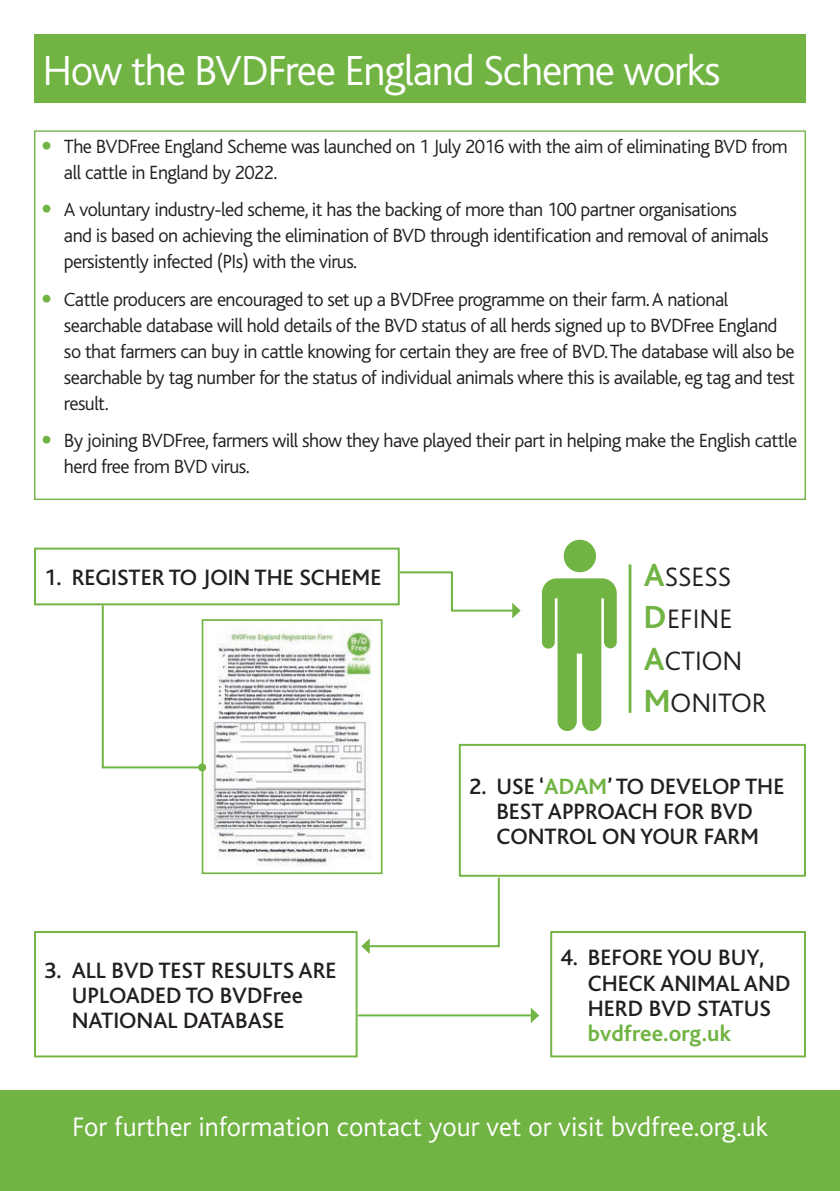
<style>
.page{position:relative;width:840px;height:1191px;background:#fff}
.page>*{position:absolute;margin:0;border:0;box-sizing:border-box;transform-origin:0 0}
.t1{font:300 44px "Bliss";letter-spacing:-.03em;color:#fff}
.t2{font:300 28px "Bliss";color:#fff}
.t3{font:300 28px/41.8px "Bliss";color:#231f20}
.t4{font:500 23.2px/25.2px "Bliss";color:#231f20}
.t5{font:700 23.2px "Bliss";color:#71b443}
.t6{font:300 20px/26px "Bliss";letter-spacing:-.03em;color:#231f20}
.s1{font-weight:700;font-size:33.4px;color:#71b443}
.s2{font-weight:700;color:#71b443}
</style>
<div class="page">
<div style="left:563px;top:540px;width:32px;height:32px;background:#71b443;border-radius:50%"></div>
<svg style="left:541px;top:578px;width:75px;height:153px"></svg>
<div style="left:34px;top:547px;width:365px;height:58px;border:2px solid #71b443"></div>
<div style="left:458px;top:744px;width:347px;height:132px;border:2px solid #71b443"></div>
<div style="left:34px;top:931px;width:323px;height:126px;border:2px solid #71b443"></div>
<div style="left:550px;top:931px;width:255px;height:126px;border:2px solid #71b443"></div>
<img style="left:204px;top:628px;width:168px;height:238px">
<div style="left:201px;top:619px;width:181px;height:255px;border:2px solid #71b443"></div>
<hr style="left:628px;top:564px;width:3px;height:149px;background:#71b443">
<svg style="left:101px;top:603px;width:103px;height:166px"></svg>
<div style="left:198px;top:763px;width:8px;height:8px;background:#71b443;border-radius:50%"></div>
<svg style="left:397px;top:570px;width:123px;height:48px"></svg>
<svg style="left:361px;top:875px;width:139px;height:79px"></svg>
<hr style="left:357px;top:1014px;width:174px;height:2px;background:#71b443">
<svg style="left:530px;top:1007px;width:9px;height:16px"></svg>
<div style="left:34px;top:34px;width:771px;height:68px;background:#71b443"></div>
<div style="left:0;top:1090px;width:839px;height:101px;background:#71b443"></div>
<h1 class="t1" style="left:42px;top:47px;width:679px">How the BVDFree England Scheme works</h1>
<p class="t6" style="left:64px;top:134px;width:725px">The BVDFree England Scheme was launched on 1 July 2016 with the aim of eliminating BVD from all cattle in England by 2022.</p>
<p class="t6" style="left:64px;top:197px;width:705px">A voluntary industry-led scheme, it has the backing of more than 100 partner organisations and is based on achieving the elimination of BVD through identification and removal of animals persistently infected (PIs) with the virus.</p>
<p class="t6" style="left:64px;top:287px;width:732px">Cattle producers are encouraged to set up a BVDFree programme on their farm. A national searchable database will hold details of the BVD status of all herds signed up to BVDFree England so that farmers can buy in cattle knowing for certain they are free of BVD. The database will also be searchable by tag number for the status of individual animals where this is available, eg tag and test result.</p>
<p class="t6" style="left:64px;top:428px;width:734px">By joining BVDFree, farmers will show they have played their part in helping make the English cattle herd free from BVD virus.</p>
<p class="t4" style="left:44px;top:565px;width:338px">1. REGISTER TO JOIN THE SCHEME</p>
<p class="t4" style="left:72px;top:958px;width:266px;text-indent:-27px">3. ALL BVD TEST RESULTS ARE<br>UPLOADED TO BVDFree<br>NATIONAL DATABASE</p>
<h2 class="t3" style="left:643px;top:557px;width:124px"><span class="s1">A</span>SSESS<br><span class="s1">D</span>EFINE<br><span class="s1">A</span>CTION<br><span class="s1">M</span>ONITOR</h2>
<p class="t4" style="left:469px;top:774px;width:316px;text-align:center">2. USE ‘<span class="s2">ADAM</span>’TO DEVELOP THE<br>BEST APPROACH FOR BVD<br>CONTROL ON YOUR FARM</p>
<p class="t4" style="left:587px;top:945px;width:204px;text-indent:-27px">4. BEFORE YOU BUY,<br>CHECK ANIMAL AND<br>HERD BVD STATUS</p>
<p class="t5" style="left:587px;top:1021px;width:144px">bvdfree.org.uk</p>
<h2 class="t2" style="left:72px;top:1111px;width:696px">For further information contact your vet or visit bvdfree.org.uk</h2>
</div>
